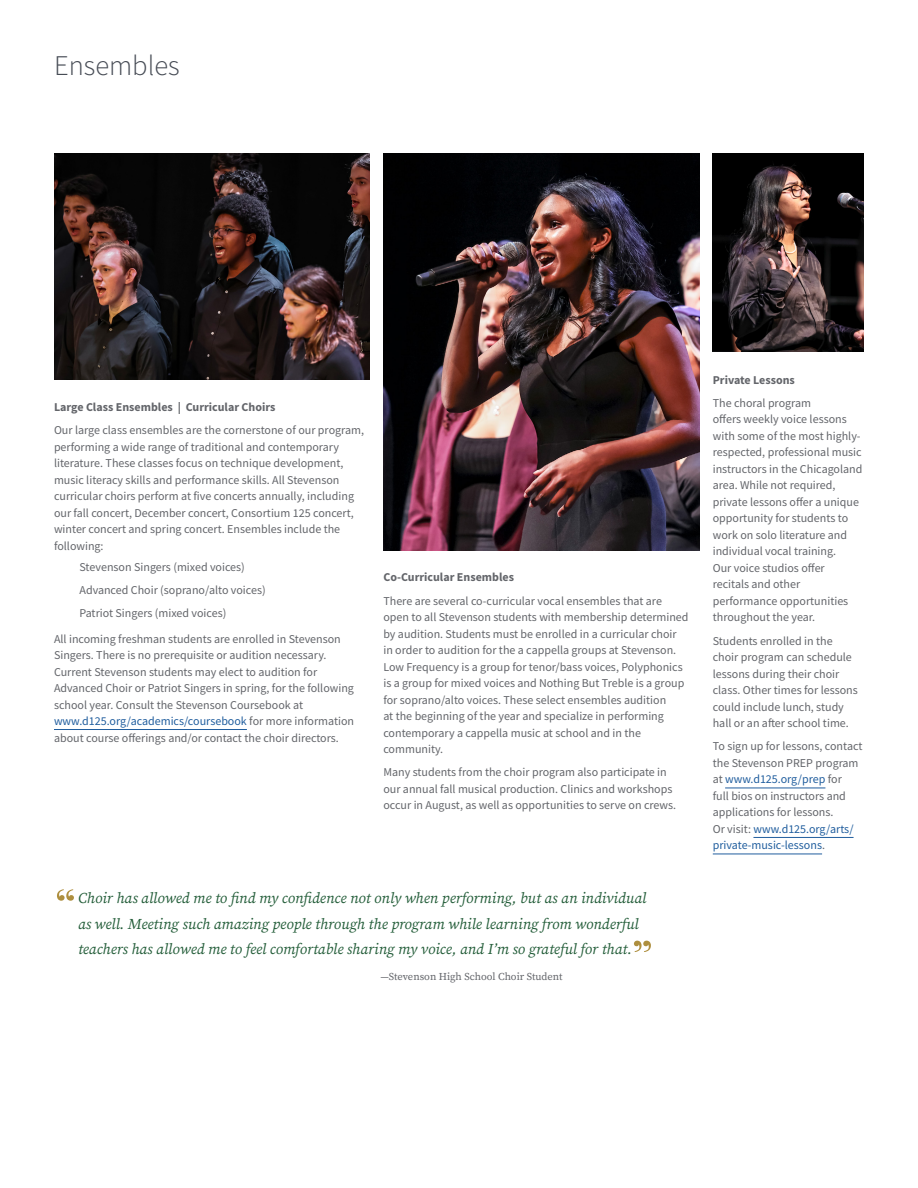
<style>
.page{position:relative;width:918px;height:1188px;background:#fff}
.page>*{position:absolute;margin:0;border:0;box-sizing:border-box;transform-origin:0 0}
.t1{font:51px "Bodoni Svty Two SCITCTT";color:#ae8f3f}
.t2{font:300 28.5px "Source Sans Pro";color:#474c55}
.t3{font:italic 15px/25.5px "Source Serif Pro";color:#235d39}
.t4{font:12px/16.5px "Source Sans Pro";color:#63656a}
.t5{font:700 12px "Source Sans Pro";color:#63656a}
.t6{font:10.5px "Source Serif Pro";color:#63656a}
.s1{color:#215e9e}
</style>
<div class="page">
<img style="left:383px;top:153px;width:316px;height:397px">
<hr style="left:54px;top:729px;width:193px;height:1px;background:#215e9e">
<img style="left:54px;top:153px;width:316px;height:226px">
<img style="left:713px;top:153px;width:151px;height:199px">
<hr style="left:725px;top:788px;width:100px;height:1px;background:#215e9e">
<hr style="left:753px;top:837px;width:101px;height:1px;background:#215e9e">
<hr style="left:713px;top:854px;width:109px;height:1px;background:#215e9e">
<h2 class="t2" style="left:54px;top:48px;width:127px">Ensembles</h2>
<p class="t5" style="left:54px;top:399px;width:223px">Large Class Ensembles | Curricular Choirs</p>
<p class="t4" style="left:54px;top:422px;width:312px">Our large class ensembles are the cornerstone of our program, performing a wide range of traditional and contemporary literature. These classes focus on technique development, music literacy skills and performance skills. All Stevenson curricular choirs perform at five concerts annually, including our fall concert, December concert, Consortium 125 concert, winter concert and spring concert. Ensembles include the following:</p>
<p class="t4" style="left:80px;top:555px;width:188px;line-height:23.2px">Stevenson Singers (mixed voices)<br>Advanced Choir (soprano/alto voices)<br>Patriot Singers (mixed voices)</p>
<p class="t4" style="left:54px;top:630px;width:302px">All incoming freshman students are enrolled in Stevenson Singers. There is no prerequisite or audition necessary.<br>Current Stevenson students may elect to audition for Advanced Choir or Patriot Singers in spring, for the following school year. Consult the Stevenson Coursebook at <span class="s1">www.d125.org/academics/coursebook</span> for more information about course offerings and/or contact the choir directors.</p>
<p class="t5" style="left:383px;top:569px;width:132px">Co-Curricular Ensembles</p>
<p class="t4" style="left:383px;top:592px;width:307px">There are several co-curricular vocal ensembles that are open to all Stevenson students with membership determined by audition. Students must be enrolled in a curricular choir in order to audition for the a cappella groups at Stevenson.<br>Low Frequency is a group for tenor/bass voices, Polyphonics is a group for mixed voices and Nothing But Treble is a group for soprano/alto voices. These select ensembles audition<br>at the beginning of the year and specialize in performing contemporary a cappella music at school and in the community.</p>
<p class="t4" style="left:383px;top:764px;width:294px">Many students from the choir program also participate in our annual fall musical production. Clinics and workshops occur in August, as well as opportunities to serve on crews.</p>
<h1 class="t1" style="left:54px;top:878px;width:24px">“</h1>
<p class="t3" style="left:78px;top:886px;width:570px">Choir has allowed me to find my confidence not only when performing, but as an individual as well. Meeting such amazing people through the program while learning from wonderful teachers has allowed me to feel comfortable sharing my voice, and I’m so grateful for that.</p>
<h1 class="t1" style="left:631px;top:929px;width:24px">”</h1>
<p class="t6" style="left:380px;top:969px;width:184px">—Stevenson High School Choir Student</p>
<p class="t5" style="left:713px;top:372px;width:84px">Private Lessons</p>
<p class="t4" style="left:713px;top:395px;width:151px">The choral program<br>offers weekly voice lessons with some of the most highly&shy;respected, professional music instructors in the Chicagoland area. While not required, private lessons offer a unique opportunity for students to work on solo literature and individual vocal training.<br>Our voice studios offer recitals and other performance opportunities throughout the year.</p>
<p class="t4" style="left:713px;top:632px;width:147px">Students enrolled in the choir program can schedule lessons during their choir class. Other times for lessons could include lunch, study hall or an after school time.</p>
<p class="t4" style="left:713px;top:738px;width:151px">To sign up for lessons, contact the Stevenson PREP program at <span class="s1">www.d125.org/prep</span> for<br>full bios on instructors and applications for lessons.<br>Or visit: <span class="s1">www.d125.org/arts/ private-music-lessons</span>.</p>
</div>
